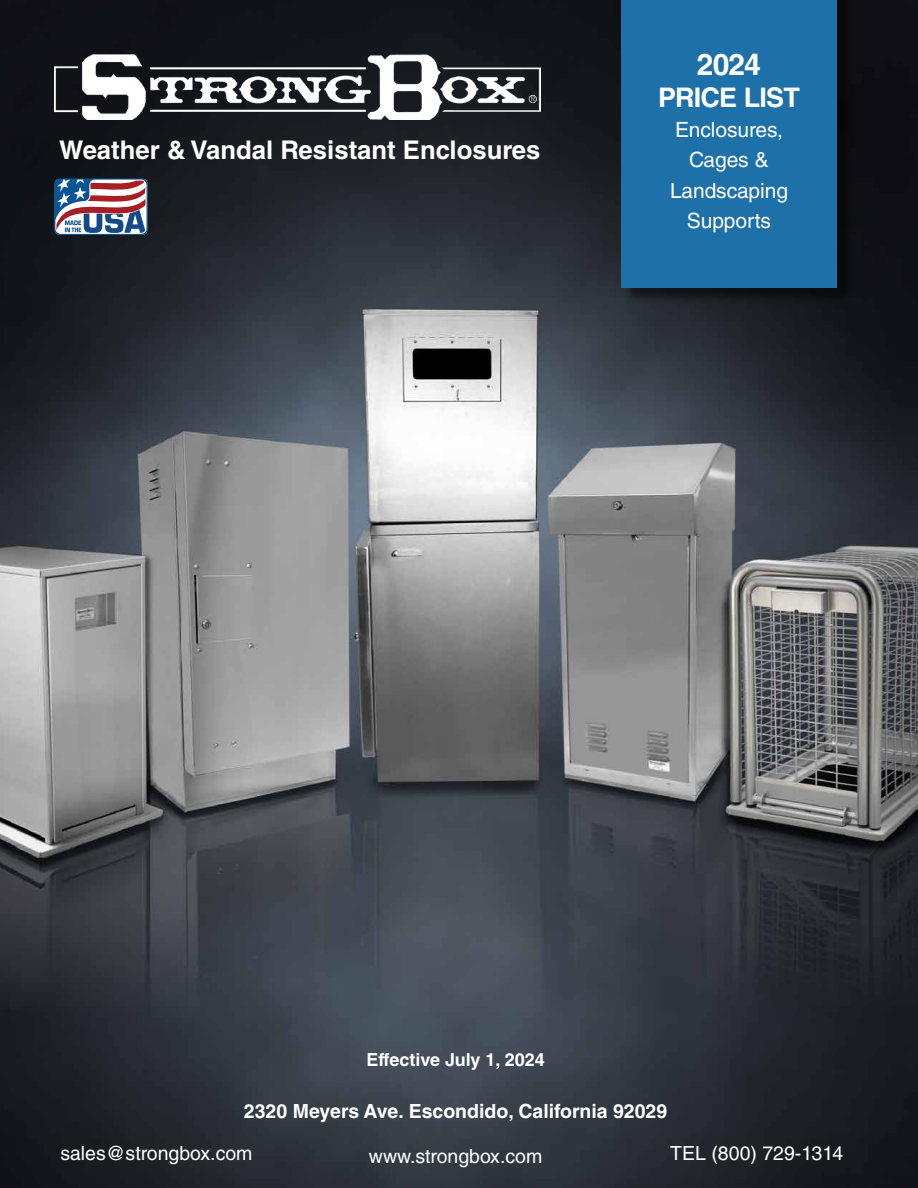
<style>
.page{position:relative;width:918px;height:1188px;background:#fff}
.page>*{position:absolute;margin:0;border:0;box-sizing:border-box;transform-origin:0 0}
.t1{font:700 30px "Helvetica LT Std";color:#fff}
.t2{font:700 27px "Helvetica LT Std";letter-spacing:-.03em;color:#fff}
.t3{font:700 25.65px "Helvetica LT Std";color:#fff}
.t4{font:21px/30px "Helvetica LT Std";letter-spacing:-.005em;color:#fff;text-align:center}
.t5{font:19.5px "Helvetica LT Std";color:#fff}
.t6{font:700 19.5px "Helvetica LT Std";color:#fff}
.t7{font:700 18px "Helvetica LT Std";color:#fff}
</style>
<div class="page">
<img style="left:0;top:0;width:918px;height:1188px">
<img style="left:54px;top:54px;width:486px;height:65px">
<div style="left:623px;top:0;width:231px;height:305px;background:#000;opacity:.5"></div>
<div style="left:621px;top:0;width:216px;height:288px;background:#1d70a8"></div>
<svg style="left:54px;top:178px;width:94px;height:57px"></svg>
<h3 class="t3" style="left:59px;top:134px;width:483px">Weather &amp; Vandal Resistant Enclosures</h3>
<h1 class="t1" style="left:697px;top:46px;width:66px">2024</h1>
<h2 class="t2" style="left:658px;top:82px;width:143px">PRICE LIST</h2>
<p class="t4" style="left:670px;top:115px;width:120px">Enclosures,<br>Cages &amp;<br>Landscaping<br>Supports</p>
<p class="t7" style="left:366px;top:1049px;width:180px">Effective July 1, 2024</p>
<p class="t6" style="left:244px;top:1100px;width:425px">2320 Meyers Ave. Escondido, California 92029</p>
<p class="t5" style="left:60px;top:1142px;width:194px">sales@strongbox.com</p>
<p class="t5" style="left:369px;top:1145px;width:175px">www.strongbox.com</p>
<p class="t5" style="left:670px;top:1142px;width:174px">TEL (800) 729-1314</p>
</div>
